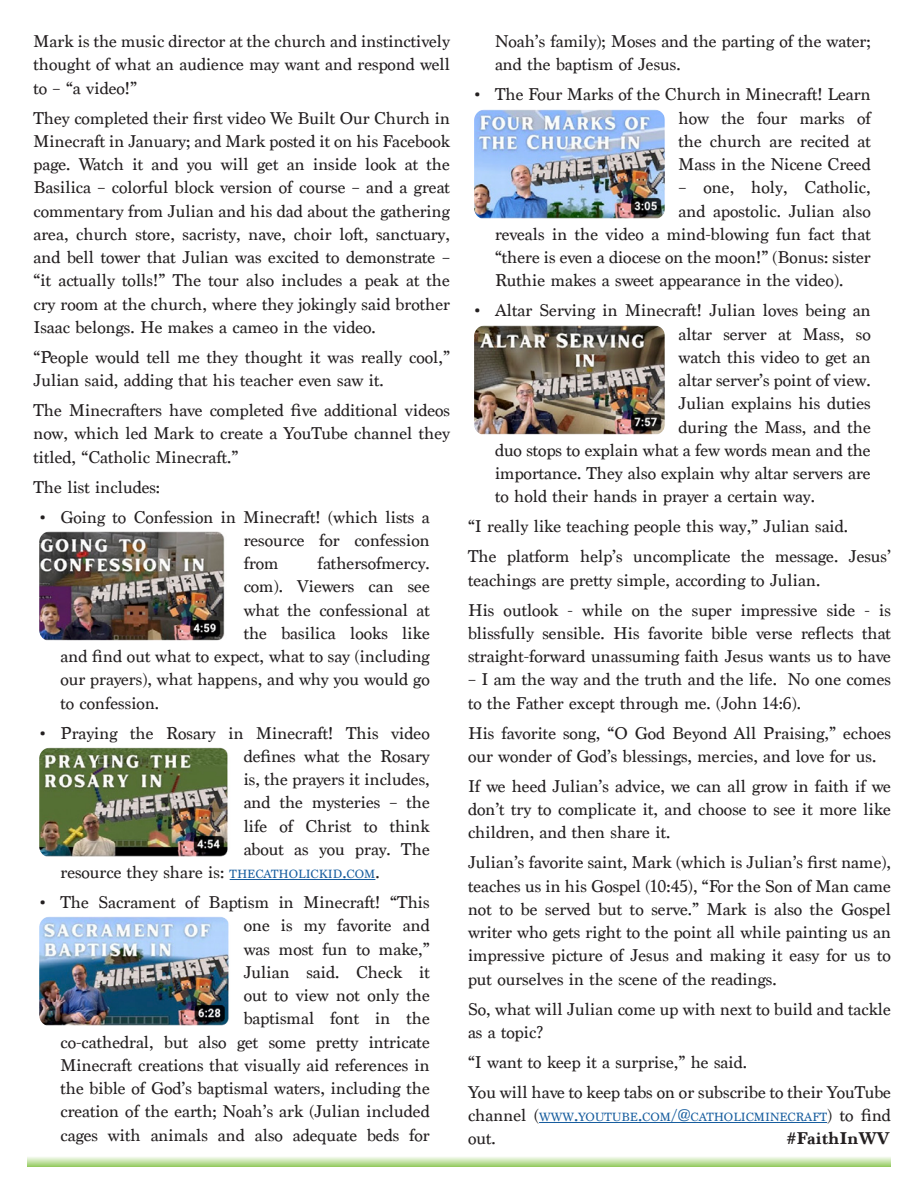
<style>
.page{position:relative;width:918px;height:1188px;background:#fff}
.page>*{position:absolute;margin:0;border:0;box-sizing:border-box;transform-origin:0 0}
.Body{font:18px/23.2px "Marion";color:#231f20;text-align:justify}
.Body-2{font:700 18px "Marion";color:#231f20}
.Body-3{font:12.6px "Marion";color:#175d9e}
.s1{font-size:12.6px;color:#175d9e}
.s2{color:#175d9e}
.s3{font-size:18px;color:#231f20}
.s4{font-size:18px}
</style>
<div class="page">
<hr style="left:230px;top:879px;width:145px;height:1px;background:#175d9e">
<hr style="left:539px;top:1122px;width:288px;height:1px;background:#175d9e">
<img style="left:474px;top:325px;width:191px;height:109px">
<img style="left:474px;top:110px;width:191px;height:109px">
<img style="left:39px;top:916px;width:190px;height:110px">
<img style="left:39px;top:748px;width:189px;height:109px">
<img style="left:39px;top:531px;width:186px;height:109px">
<svg style="left:27px;top:1157px;width:864px;height:9px;background:#c7e4ac"></svg>
<p class="Body" style="left:33px;top:30px;width:418px">Mark is the music director at the church and instinctively thought of what an audience may want and respond well to – “a video!”</p>
<p class="Body" style="left:33px;top:106px;width:418px">They completed their first video We Built Our Church in Minecraft in January; and Mark posted it on his Facebook page. Watch it and you will get an inside look at the Basilica – colorful block version of course – and a great commentary from Julian and his dad about the gathering area, church store, sacristy, nave, choir loft, sanctuary, and bell tower that Julian was excited to demonstrate – “it actually tolls!” The tour also includes a peak at the cry room at the church, where they jokingly said brother Isaac belongs. He makes a cameo in the video.</p>
<p class="Body" style="left:33px;top:346px;width:418px">“People would tell me they thought it was really cool,”<br>Julian said, adding that his teacher even saw it.</p>
<p class="Body" style="left:33px;top:399px;width:418px">The Minecrafters have completed five additional videos now, which led Mark to create a YouTube channel they titled, “Catholic Minecraft.”</p>
<p class="Body" style="left:33px;top:475px;width:128px">The list includes:</p>
<p class="Body" style="left:244px;top:505px;width:188px;text-indent:-203px">• Going to Confession in Minecraft! (which lists a resource for confession from</p>
<p class="Body" style="left:318px;top:552px;width:114px">fathersofmercy.</p>
<p class="Body" style="left:244px;top:575px;width:188px">com). Viewers can see</p>
<p class="Body" style="left:244px;top:598px;width:188px">what the confessional at</p>
<p class="Body" style="left:244px;top:622px;width:188px">the basilica looks like</p>
<p class="Body" style="left:60px;top:645px;width:371px">and find out what to expect, what to say (including</p>
<p class="Body" style="left:60px;top:668px;width:371px">our prayers), what happens, and why you would go</p>
<p class="Body" style="left:60px;top:691px;width:100px">to confession.</p>
<p class="Body" style="left:40px;top:721px;width:391px">• Praying the Rosary in Minecraft! This video</p>
<p class="Body" style="left:244px;top:745px;width:188px">defines what the Rosary</p>
<p class="Body" style="left:244px;top:768px;width:188px">is, the prayers it includes,</p>
<p class="Body" style="left:244px;top:791px;width:188px">and the mysteries – the</p>
<p class="Body" style="left:244px;top:814px;width:188px">life of Christ to think</p>
<p class="Body" style="left:244px;top:838px;width:188px">about as you pray. The</p>
<p class="Body" style="left:60px;top:861px;width:321px">resource they share is: <span class="s1">THECATHOLICKID</span><span class="s2">.</span><span class="s1">COM</span>.</p>
<p class="Body" style="left:40px;top:891px;width:391px;text-align:right">• The Sacrament of Baptism in Minecraft! “This one is my favorite and<br>was most fun to make,”<br>Julian said. Check it<br>out to view not only the<br>baptismal font in the<br>co-cathedral, but also get some pretty intricate Minecraft creations that visually aid references in the bible of God’s baptismal waters, including the creation of the earth; Noah’s ark (Julian included cages with animals and also adequate beds for</p>
<p class="Body" style="left:495px;top:30px;width:377px">Noah’s family); Moses and the parting of the water; and the baptism of Jesus.</p>
<p class="Body" style="left:679px;top:83px;width:194px;text-indent:-204px">• The Four Marks of the Church in Minecraft! Learn how the four marks of the church are recited at Mass in the Nicene Creed</p>
<p class="Body" style="left:679px;top:176px;width:194px">– one, holy, Catholic,</p>
<p class="Body" style="left:679px;top:199px;width:194px">and apostolic. Julian also</p>
<p class="Body" style="left:495px;top:223px;width:377px">reveals in the video a mind-blowing fun fact that</p>
<p class="Body" style="left:495px;top:246px;width:377px">“there is even a diocese on the moon!” (Bonus: sister</p>
<p class="Body" style="left:495px;top:269px;width:350px">Ruthie makes a sweet appearance in the video).</p>
<p class="Body" style="left:475px;top:299px;width:397px">• Altar Serving in Minecraft! Julian loves being an</p>
<p class="Body" style="left:679px;top:322px;width:194px">altar server at Mass, so</p>
<p class="Body" style="left:679px;top:346px;width:194px">watch this video to get an</p>
<p class="Body" style="left:679px;top:369px;width:194px">altar server’s point of view.</p>
<p class="Body" style="left:679px;top:392px;width:194px">Julian explains his duties</p>
<p class="Body" style="left:679px;top:415px;width:194px">during the Mass, and the</p>
<p class="Body" style="left:495px;top:439px;width:377px">duo stops to explain what a few words mean and the</p>
<p class="Body" style="left:495px;top:462px;width:377px">importance. They also explain why altar servers are</p>
<p class="Body" style="left:495px;top:485px;width:322px">to hold their hands in prayer a certain way.</p>
<p class="Body" style="left:468px;top:515px;width:382px">“I really like teaching people this way,” Julian said.</p>
<p class="Body" style="left:468px;top:545px;width:425px">The platform help’s uncomplicate the message. Jesus’ teachings are pretty simple, according to Julian.</p>
<p class="Body" style="left:468px;top:598px;width:425px">His outlook - while on the super impressive side - is blissfully sensible. His favorite bible verse reflects that straight-forward unassuming faith Jesus wants us to have</p>
<p class="Body" style="left:468px;top:668px;width:424px">– I am the way and the truth and the life. No one comes to the Father except through me. (John 14:6).</p>
<p class="Body" style="left:468px;top:721px;width:424px">His favorite song, “O God Beyond All Praising,” echoes our wonder of God’s blessings, mercies, and love for us.</p>
<p class="Body" style="left:468px;top:775px;width:425px">If we heed Julian’s advice, we can all grow in faith if we don’t try to complicate it, and choose to see it more like children, and then share it.</p>
<p class="Body" style="left:468px;top:851px;width:425px">Julian’s favorite saint, Mark (which is Julian’s first name), teaches us in his Gospel (10:45), “For the Son of Man came not to be served but to serve.” Mark is also the Gospel writer who gets right to the point all while painting us an impressive picture of Jesus and making it easy for us to put ourselves in the scene of the readings.</p>
<p class="Body" style="left:468px;top:997px;width:424px">So, what will Julian come up with next to build and tackle as a topic?</p>
<p class="Body" style="left:468px;top:1051px;width:281px">“I want to keep it a surprise,” he said.</p>
<p class="Body" style="left:468px;top:1081px;width:424px">You will have to keep tabs on or subscribe to their YouTube</p>
<p class="Body-3" style="left:468px;top:1110px;width:424px"><span class="s3">channel (</span>WWW<span class="s4">.</span>YOUTUBE<span class="s4">.</span>COM<span class="s4">/@</span>CATHOLICMINECRAFT<span class="s3">) to find</span></p>
<p class="Body" style="left:468px;top:1127px;width:29px">out.</p>
<p class="Body-2" style="left:787px;top:1128px;width:104px">#FaithInWV</p>
</div>
